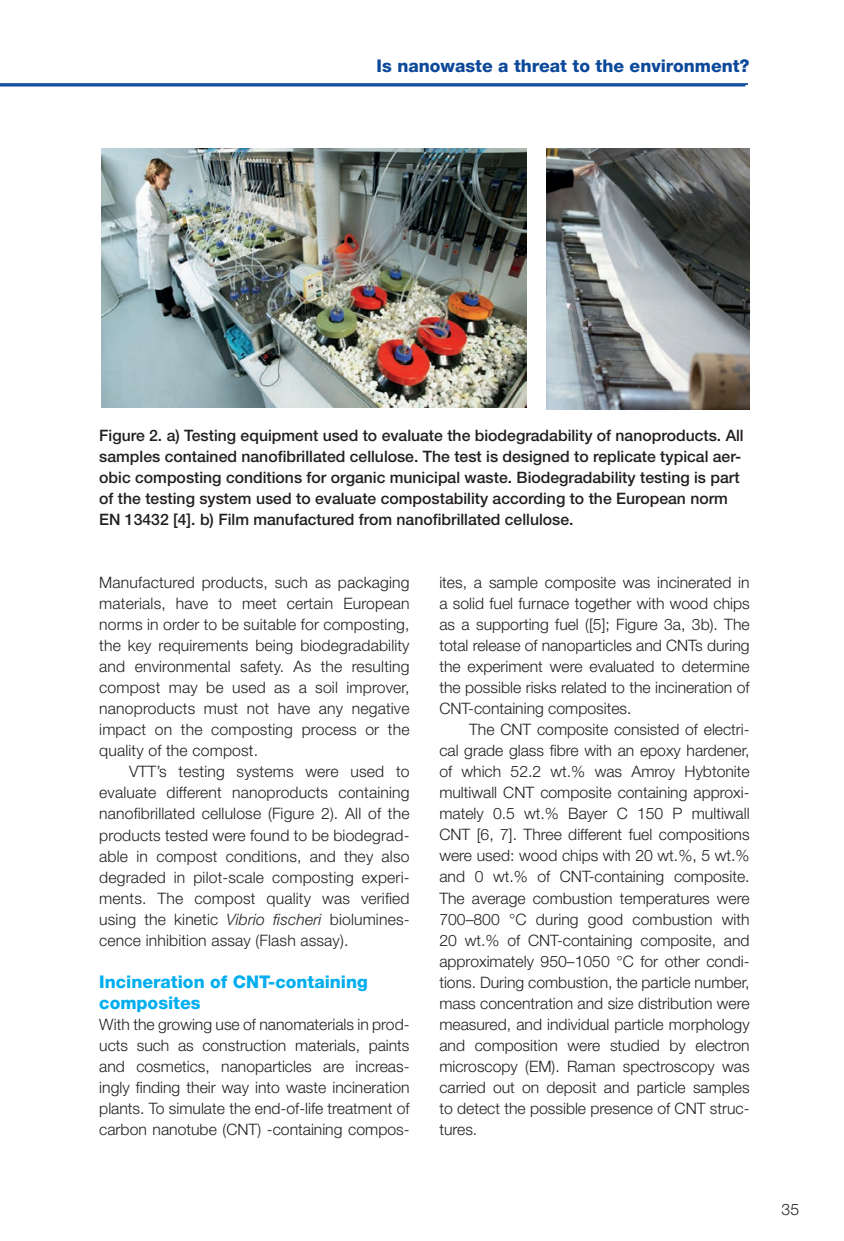
<style>
.page{position:relative;width:844px;height:1241px;background:#fff}
.page>*{position:absolute;margin:0;border:0;box-sizing:border-box;transform-origin:0 0}
.t1{font:800 17.5px/21px "Helvetica Neue";color:#00aeef}
.t2{font:800 17.5px "Helvetica Neue";color:#0d499a}
.t3{font:300 15.75px/21px "Helvetica Neue";color:#231f20;text-align:justify}
.t4{font:500 15.75px/21px "Helvetica Neue";color:#231f20}
.s1{font-style:italic}
</style>
<div class="page">
<hr style="left:0;top:83px;width:747px;height:2px;background:#0d499a">
<hr style="left:0;top:85px;width:745px;height:1px;background:#0d499a">
<img style="left:102px;top:149px;width:424px;height:258px">
<img style="left:546px;top:149px;width:203px;height:260px">
<p class="t2" style="left:376px;top:55px;width:374px">Is nanowaste a threat to the environment?</p>
<p class="t4" style="left:99px;top:425px;width:645px">Figure 2. a) Testing equipment used to evaluate the biodegradability of nanoproducts. All samples contained nanofibrillated cellulose. The test is designed to replicate typical aer&shy;obic composting conditions for organic municipal waste. Biodegradability testing is part of the testing system used to evaluate compostability according to the European norm EN 13432 [4]. b) Film manufactured from nanofibrillated cellulose.</p>
<p class="t3" style="left:99px;top:572px;width:312px">Manufactured products, such as packaging materials, have to meet certain European norms in order to be suitable for composting, the key requirements being biodegradability and environmental safety. As the resulting compost may be used as a soil improver, nanoproducts must not have any negative impact on the composting process or the quality of the compost.</p>
<p class="t3" style="left:99px;top:761px;width:312px;text-indent:30px">VTT’s testing systems were used to evaluate different nanoproducts containing nanofibrillated cellulose (Figure 2). All of the products tested were found to be biodegrad&shy;able in compost conditions, and they also degraded in pilot-scale composting experi&shy;ments. The compost quality was verified using the kinetic <span class="s1">Vibrio fischeri</span> biolumines&shy;cence inhibition assay (Flash assay).</p>
<p class="t1" style="left:99px;top:970px;width:270px">Incineration of CNT-containing composites</p>
<p class="t3" style="left:99px;top:1013px;width:312px">With the growing use of nanomaterials in prod&shy;ucts such as construction materials, paints and cosmetics, nanoparticles are increas&shy;ingly finding their way into waste incineration plants. To simulate the end-of-life treatment of carbon nanotube (CNT) -containing compos-</p>
<p class="t3" style="left:439px;top:572px;width:312px">ites, a sample composite was incinerated in a solid fuel furnace together with wood chips as a supporting fuel ([5]; Figure 3a, 3b). The total release of nanoparticles and CNTs during the experiment were evaluated to determine the possible risks related to the incineration of CNT-containing composites.</p>
<p class="t3" style="left:439px;top:718px;width:312px;text-indent:30px">The CNT composite consisted of electri&shy;cal grade glass fibre with an epoxy hardener, of which 52.2 wt.% was Amroy Hybtonite multiwall CNT composite containing approxi&shy;mately 0.5 wt.% Bayer C 150 P multiwall CNT [6, 7]. Three different fuel compositions were used: wood chips with 20 wt.%, 5 wt.% and 0 wt.% of CNT-containing composite.<br>The average combustion temperatures were 700–800 °C during good combustion with 20 wt.% of CNT-containing composite, and approximately 950–1050 °C for other condi&shy;tions. During combustion, the particle number, mass concentration and size distribution were measured, and individual particle morphology and composition were studied by electron microscopy (EM). Raman spectroscopy was carried out on deposit and particle samples to detect the possible presence of CNT struc&shy;tures.</p>
<p class="t3" style="left:781px;top:1198px;width:19px">35</p>
</div>
